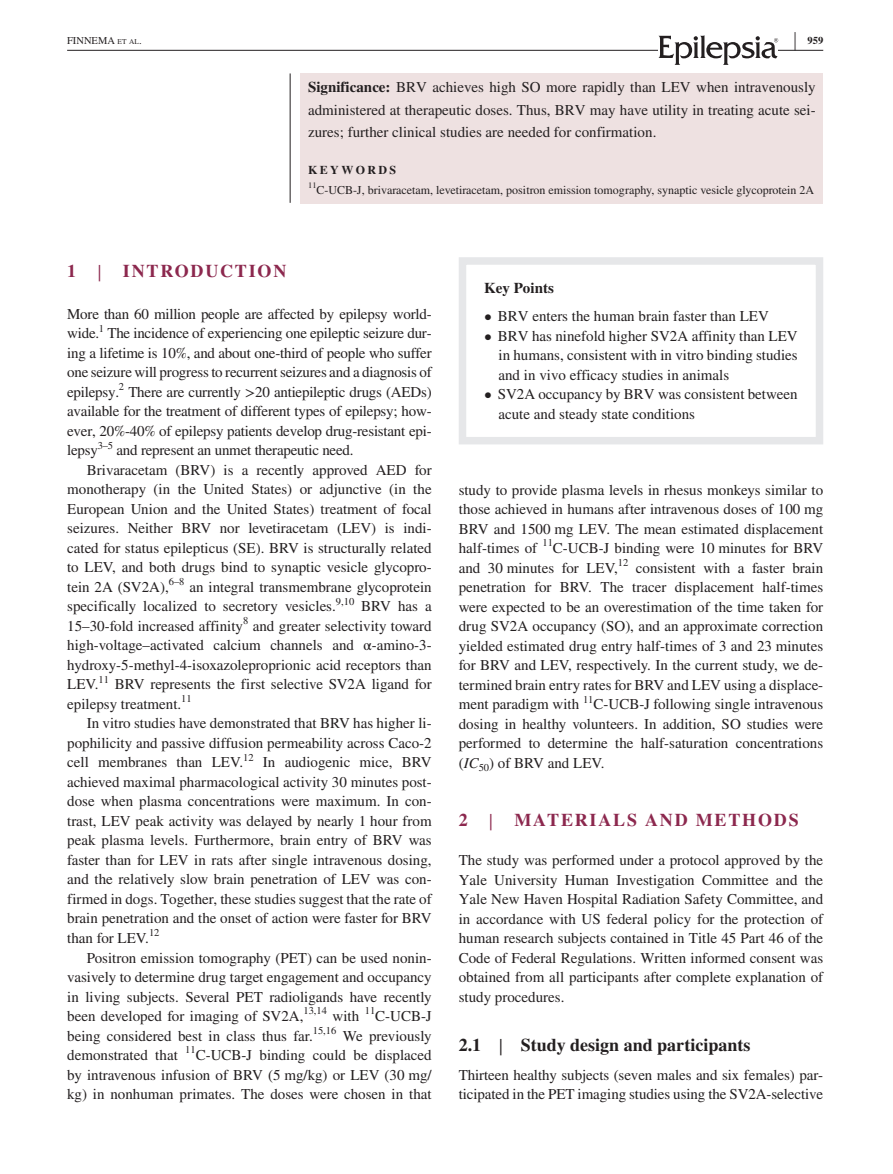
<style>
.page{position:relative;width:893px;height:1174px;background:#fff}
.page>*{position:absolute;margin:0;border:0;box-sizing:border-box;transform-origin:0 0}
.t1{font:700 25.95px "STIX";color:#231f20;scale:.36 1}
.t2{font:700 18px "STIX";letter-spacing:.1em;color:#8c284e}
.t3{font:700 18px "STIX";color:#231f20}
.t4{font:15px/19.5px "STIX";color:#231f20;text-align:justify}
.t5{font:700 15px "STIX";color:#231f20}
.t6{font:12px/19.5px "STIX";color:#231f20}
.t7{font:10.5px "STIX";color:#231f20}
.t8{font:10.5px "STIX";color:#231f20}
.t9{font:700 10.5px "STIX";color:#231f20}
.s1{font-size:7.35px}
.s2{font-weight:700}
.s3{font-weight:400;font-size:23.7px}
.s4{font-style:italic}
</style>
<div class="page">
<hr style="left:67px;top:50px;width:756px;height:1px;background:#231f20">
<svg style="left:658px;top:35px;width:120px;height:30px"></svg>
<div style="left:301px;top:73px;width:522px;height:131px;background:#eee1e1"></div>
<hr style="left:290px;top:73px;width:1px;height:130px;background:#231f20">
<div style="left:459px;top:257px;width:364px;height:187px;border:8px solid #e6e7e9"></div>
<h1 class="t1" style="left:794px;top:26px;width:7px">|</h1>
<p class="t8" style="left:67px;top:33px;width:76px">FINNEMA <span class="s1">et al</span>.</p>
<p class="t9" style="left:807px;top:34px;width:17px">959</p>
<p class="t4" style="left:308px;top:77px;width:509px;line-height:22.5px"><span class="s2">Significance:</span> BRV achieves high SO more rapidly than LEV when intravenously administered at therapeutic doses. Thus, BRV may have utility in treating acute sei&shy;zures; further clinical studies are needed for confirmation.</p>
<p class="t6" style="left:308px;top:161px;width:508px"><span class="s2">KEYWORDS<br></span><sup>11</sup>C-UCB-J, brivaracetam, levetiracetam, positron emission tomography, synaptic vesicle glycoprotein 2A</p>
<p class="t2" style="left:67px;top:260px;width:221px">1 <span class="s3">|</span> INTRODUCTION</p>
<p class="t4" style="left:67px;top:305px;width:366px">More than 60 million people are affected by epilepsy world&shy;wide.</p>
<p class="t7" style="left:99px;top:321px;width:7px">1</p>
<p class="t4" style="left:67px;top:324px;width:366px;text-indent:40px">The incidence of experiencing one epileptic seizure dur&shy;ing a lifetime is 10%, and about one-third of people who suffer one seizure will progress to recurrent seizures and a diagnosis of epilepsy.</p>
<p class="t7" style="left:119px;top:379px;width:7px">2</p>
<p class="t4" style="left:67px;top:383px;width:366px;text-indent:61px">There are currently &gt;20 antiepileptic drugs (AEDs) available for the treatment of different types of epilepsy; how&shy;ever, 20%-40% of epilepsy patients develop drug-resistant epi&shy;lepsy</p>
<p class="t7" style="left:98px;top:438px;width:17px">3–5</p>
<p class="t4" style="left:117px;top:441px;width:238px">and represent an unmet therapeutic need.</p>
<p class="t4" style="left:87px;top:461px;width:347px">Brivaracetam (BRV) is a recently approved AED for</p>
<p class="t4" style="left:67px;top:480px;width:366px">monotherapy (in the United States) or adjunctive (in the</p>
<p class="t4" style="left:67px;top:500px;width:366px">European Union and the United States) treatment of focal</p>
<p class="t4" style="left:67px;top:519px;width:366px">seizures. Neither BRV nor levetiracetam (LEV) is indi-</p>
<p class="t4" style="left:67px;top:539px;width:366px">cated for status epilepticus (SE). BRV is structurally related</p>
<p class="t4" style="left:67px;top:558px;width:366px">to LEV, and both drugs bind to synaptic vesicle glycopro-</p>
<p class="t4" style="left:67px;top:578px;width:103px">tein 2A (SV2A),</p>
<p class="t7" style="left:169px;top:574px;width:17px">6–8</p>
<p class="t4" style="left:67px;top:578px;width:366px;text-indent:122px">an integral transmembrane glycoprotein specifically localized to secretory vesicles.</p>
<p class="t7" style="left:336px;top:594px;width:20px">9,10</p>
<p class="t4" style="left:361px;top:597px;width:72px">BRV has a</p>
<p class="t4" style="left:67px;top:617px;width:177px">15–30-fold increased affinity</p>
<p class="t7" style="left:243px;top:613px;width:7px">8</p>
<p class="t4" style="left:67px;top:617px;width:366px;text-indent:186px">and greater selectivity toward high-voltage–activated calcium channels and α-amino-3- hydroxy-5-methyl-4-isoxazoleproprionic acid receptors than LEV.</p>
<p class="t7" style="left:99px;top:672px;width:12px">11</p>
<p class="t4" style="left:67px;top:675px;width:366px;text-indent:48px">BRV represents the first selective SV2A ligand for epilepsy treatment.</p>
<p class="t7" style="left:181px;top:691px;width:12px">11</p>
<p class="t4" style="left:67px;top:714px;width:366px;text-indent:20px">In vitro studies have demonstrated that BRV has higher li&shy;pophilicity and passive diffusion permeability across Caco-2 cell membranes than LEV.</p>
<p class="t7" style="left:243px;top:750px;width:12px">12</p>
<p class="t4" style="left:67px;top:753px;width:366px;text-indent:196px">In audiogenic mice, BRV achieved maximal pharmacological activity 30 minutes post&shy;dose when plasma concentrations were maximum. In con&shy;trast, LEV peak activity was delayed by nearly 1 hour from peak plasma levels. Furthermore, brain entry of BRV was faster than for LEV in rats after single intravenous dosing, and the relatively slow brain penetration of LEV was con&shy;firmed in dogs. Together, these studies suggest that the rate of brain penetration and the onset of action were faster for BRV than for LEV.<sup>12</sup></p>
<p class="t4" style="left:67px;top:948px;width:366px;text-indent:20px">Positron emission tomography (PET) can be used nonin&shy;vasively to determine drug target engagement and occupancy in living subjects. Several PET radioligands have recently been developed for imaging of SV2A,</p>
<p class="t7" style="left:303px;top:1003px;width:25px">13,14</p>
<p class="t4" style="left:332px;top:1007px;width:28px">with</p>
<p class="t7" style="left:365px;top:1003px;width:12px">11</p>
<p class="t4" style="left:375px;top:1007px;width:58px">C-UCB-J</p>
<p class="t4" style="left:67px;top:1026px;width:247px">being considered best in class thus far.</p>
<p class="t7" style="left:313px;top:1023px;width:25px">15,16</p>
<p class="t4" style="left:343px;top:1026px;width:90px">We previously</p>
<p class="t4" style="left:67px;top:1046px;width:112px">demonstrated that</p>
<p class="t7" style="left:185px;top:1042px;width:12px">11</p>
<p class="t4" style="left:67px;top:1046px;width:366px;text-indent:129px">C-UCB-J binding could be displaced by intravenous infusion of BRV (5 mg/kg) or LEV (30 mg/ kg) in nonhuman primates. The doses were chosen in that</p>
<p class="t5" style="left:484px;top:279px;width:71px">Key Points</p>
<p class="t4" style="left:484px;top:307px;width:286px">• BRV enters the human brain faster than LEV</p>
<p class="t4" style="left:498px;top:327px;width:301px;text-indent:-14px">• BRV has ninefold higher SV2A affinity than LEV in humans, consistent with in vitro binding studies and in vivo efficacy studies in animals</p>
<p class="t4" style="left:498px;top:385px;width:301px;text-indent:-14px">• SV2A occupancy by BRV was consistent between acute and steady state conditions</p>
<p class="t4" style="left:459px;top:481px;width:366px">study to provide plasma levels in rhesus monkeys similar to those achieved in humans after intravenous doses of 100 mg BRV and 1500 mg LEV. The mean estimated displacement half-times of <sup>11</sup>C-UCB-J binding were 10 minutes for BRV and 30 minutes for LEV,</p>
<p class="t7" style="left:618px;top:555px;width:12px">12</p>
<p class="t4" style="left:459px;top:559px;width:366px;text-indent:177px">consistent with a faster brain penetration for BRV. The tracer displacement half-times were expected to be an overestimation of the time taken for drug SV2A occupancy (SO), and an approximate correction yielded estimated drug entry half-times of 3 and 23 minutes for BRV and LEV, respectively. In the current study, we de&shy;termined brain entry rates for BRV and LEV using a displace&shy;ment paradigm with</p>
<p class="t7" style="left:583px;top:692px;width:12px">11</p>
<p class="t4" style="left:459px;top:695px;width:366px;text-indent:135px">C-UCB-J following single intravenous dosing in healthy volunteers. In addition, SO studies were performed to determine the half-saturation concentrations (<span class="s4">IC</span><sub>50</sub>) of BRV and LEV.</p>
<p class="t2" style="left:459px;top:809px;width:341px">2 <span class="s3">|</span> MATERIALS AND METHODS</p>
<p class="t4" style="left:459px;top:851px;width:366px">The study was performed under a protocol approved by the Yale University Human Investigation Committee and the Yale New Haven Hospital Radiation Safety Committee, and in accordance with US federal policy for the protection of human research subjects contained in Title 45 Part 46 of the Code of Federal Regulations. Written informed consent was obtained from all participants after complete explanation of study procedures.</p>
<p class="t3" style="left:459px;top:1034px;width:293px">2.1 <span class="s3">|</span> Study design and participants</p>
<p class="t4" style="left:459px;top:1066px;width:366px">Thirteen healthy subjects (seven males and six females) par&shy;ticipated in the PET imaging studies using the SV2A-selective</p>
</div>
